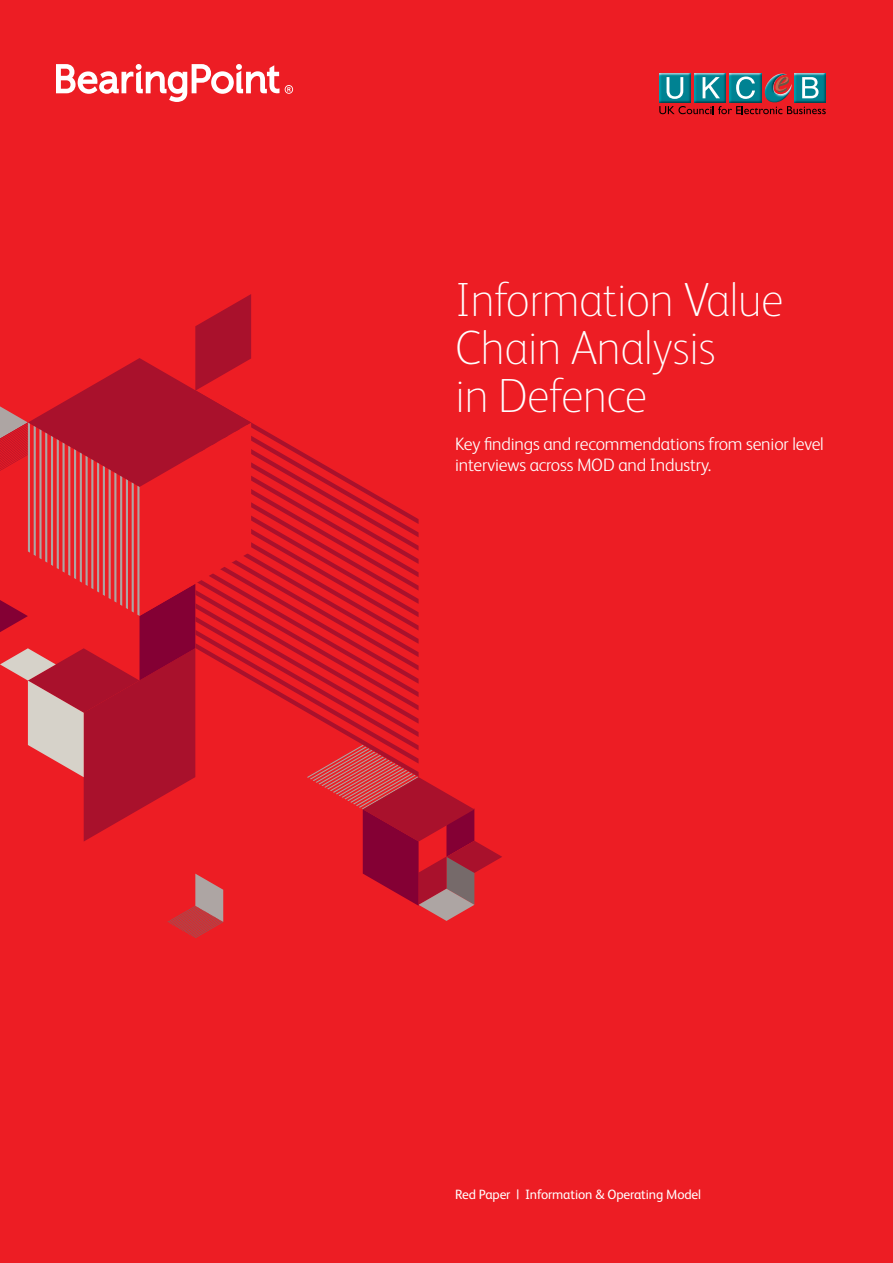
<style>
.page{position:relative;width:893px;height:1263px;background:#ed1d24}
.page>*{position:absolute;margin:0;border:0;box-sizing:border-box;transform-origin:0 0}
.t1{font:100 48px/48px "FS Albert Pro";letter-spacing:-.015em;color:#fff}
.t2{font:300 18px/21px "FS Albert Pro";letter-spacing:-.01em;color:#fff}
.t3{font:13.5px "FS Albert Pro";letter-spacing:-.01em;color:#fff}
</style>
<div class="page">
<svg style="left:0;top:294px;width:502px;height:644px"></svg>
<svg style="left:56px;top:64px;width:237px;height:38px"></svg>
<img style="left:659px;top:73px;width:31px;height:30px">
<svg style="left:667px;top:77px;width:16px;height:22px"></svg>
<img style="left:695px;top:73px;width:31px;height:30px">
<svg style="left:703px;top:77px;width:17px;height:21px"></svg>
<img style="left:730px;top:73px;width:31px;height:30px">
<svg style="left:736px;top:77px;width:19px;height:22px"></svg>
<img style="left:794px;top:73px;width:31px;height:30px">
<svg style="left:802px;top:77px;width:16px;height:21px"></svg>
<img style="left:764px;top:74px;width:28px;height:29px">
<svg style="left:659px;top:106px;width:167px;height:8px"></svg>
<h1 class="t1" style="left:455px;top:274px;width:330px">Information Value<br>Chain Analysis<br>in Defence</h1>
<p class="t2" style="left:455px;top:432px;width:370px">Key findings and recommendations from senior level interviews across MOD and Industry.</p>
<p class="t3" style="left:455px;top:1184px;width:248px">Red Paper | Information &amp; Operating Model</p>
</div>
